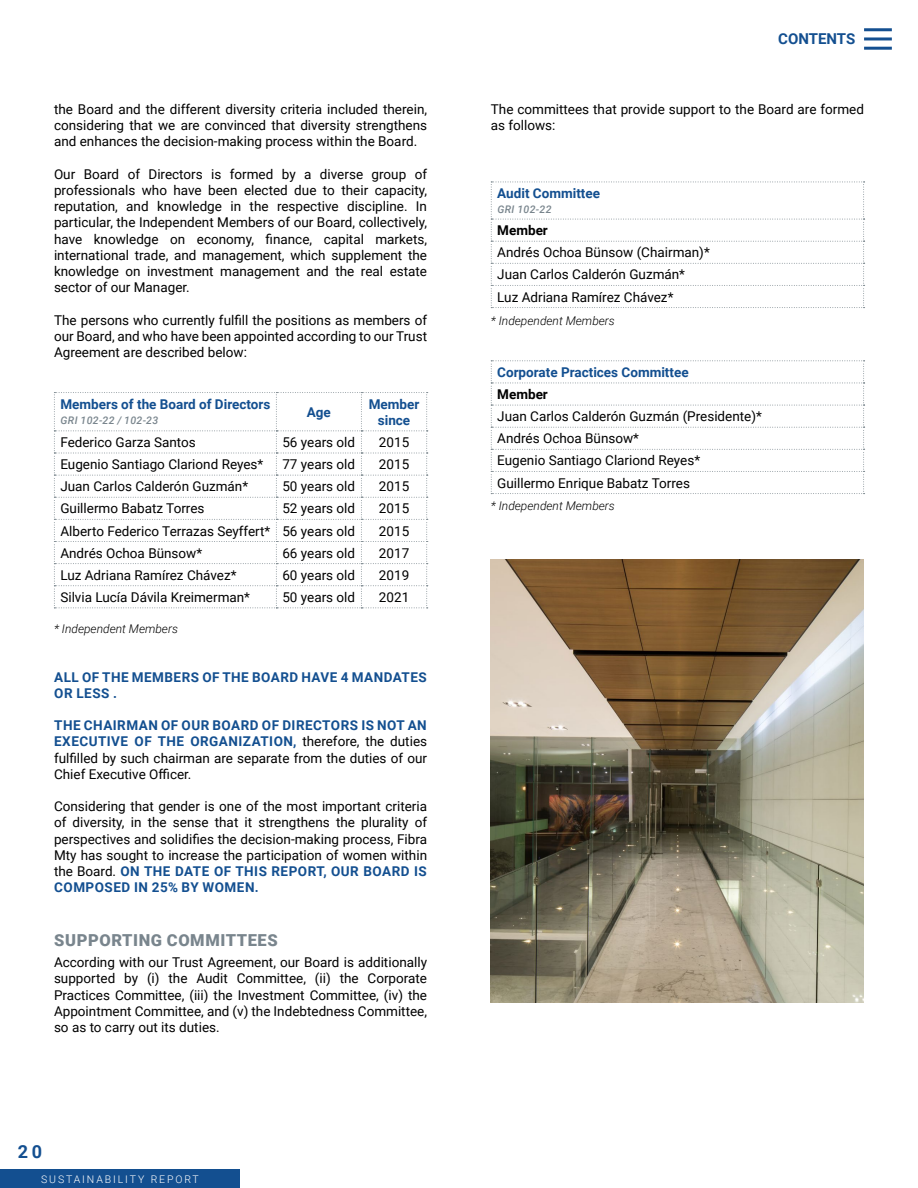
<style>
.page{position:relative;width:918px;height:1188px;background:#fff}
.page>*{position:absolute;margin:0;border:0;box-sizing:border-box;transform-origin:0 0}
.t1{font:700 18px "Roboto";color:#134f90}
.t2{font:900 16.5px "Roboto";letter-spacing:.035em;color:#79858d}
.t3{font:700 15px "Roboto";color:#134f90}
.t4{font:13.5px/16.2px "Roboto";color:#000;text-align:justify}
.t5{font:700 13.5px/16.2px "Roboto";color:#134f90;text-align:center}
.t6{font:700 13.5px/16.2px "Roboto";letter-spacing:.035em;color:#134f90}
.t7{font:700 13.5px "Roboto";color:#000}
.t8{font:italic 300 12px "Roboto";color:#000}
.t9{font:italic 500 10.5px "Roboto";letter-spacing:.035em;color:#79858d}
.t10{font:300 10.5px "Roboto";letter-spacing:.18em;color:#fff}
.s1{font-weight:700;color:#134f90}
</style>
<div class="page">
<div style="left:0;top:1169px;width:240px;height:19px;background:#134f90"></div>
<hr style="left:864px;top:47px;width:28px;height:3px;background:#134f90">
<hr style="left:864px;top:28px;width:28px;height:3px;background:#134f90">
<hr style="left:864px;top:37px;width:28px;height:3px;background:#134f90">
<svg style="left:54px;top:392px;width:374px;height:216px"></svg>
<svg style="left:491px;top:182px;width:374px;height:126px"></svg>
<svg style="left:491px;top:360px;width:374px;height:134px"></svg>
<img style="left:491px;top:559px;width:373px;height:443px">
<p class="t4" style="left:54px;top:101px;width:375px">the Board and the different diversity criteria included therein, considering that we are convinced that diversity strengthens and enhances the decision-making process within the Board.</p>
<p class="t4" style="left:54px;top:165px;width:375px">Our Board of Directors is formed by a diverse group of professionals who have been elected due to their capacity, reputation, and knowledge in the respective discipline. In particular, the Independent Members of our Board, collectively, have knowledge on economy, finance, capital markets, international trade, and management, which supplement the knowledge on investment management and the real estate sector of our Manager.</p>
<p class="t4" style="left:54px;top:311px;width:375px">The persons who currently fulfill the positions as members of our Board, and who have been appointed according to our Trust Agreement are described below:</p>
<p class="t5" style="left:60px;top:396px;width:211px">Members of the Board of Directors</p>
<p class="t9" style="left:61px;top:413px;width:99px">GRI 102-22 / 102-23</p>
<p class="t5" style="left:307px;top:403px;width:26px">Age</p>
<p class="t5" style="left:369px;top:395px;width:52px">Member since</p>
<p class="t4" style="left:60px;top:434px;width:137px">Federico Garza Santos</p>
<p class="t4" style="left:282px;top:434px;width:74px">56 years old</p>
<p class="t4" style="left:379px;top:434px;width:32px">2015</p>
<p class="t4" style="left:60px;top:456px;width:204px">Eugenio Santiago Clariond Reyes*</p>
<p class="t4" style="left:282px;top:456px;width:74px">77 years old</p>
<p class="t4" style="left:379px;top:456px;width:32px">2015</p>
<p class="t4" style="left:60px;top:478px;width:189px">Juan Carlos Calderón Guzmán*</p>
<p class="t4" style="left:282px;top:478px;width:74px">50 years old</p>
<p class="t4" style="left:379px;top:478px;width:32px">2015</p>
<p class="t4" style="left:60px;top:500px;width:146px">Guillermo Babatz Torres</p>
<p class="t4" style="left:282px;top:500px;width:74px">52 years old</p>
<p class="t4" style="left:379px;top:500px;width:32px">2015</p>
<p class="t4" style="left:60px;top:522px;width:296px">Alberto Federico Terrazas Seyffert* 56 years old</p>
<p class="t4" style="left:379px;top:522px;width:32px">2015</p>
<p class="t4" style="left:60px;top:544px;width:143px">Andrés Ochoa Bünsow*</p>
<p class="t4" style="left:282px;top:544px;width:74px">66 years old</p>
<p class="t4" style="left:379px;top:544px;width:32px">2017</p>
<p class="t4" style="left:60px;top:566px;width:178px">Luz Adriana Ramírez Chávez*</p>
<p class="t4" style="left:282px;top:566px;width:74px">60 years old</p>
<p class="t4" style="left:379px;top:566px;width:32px">2019</p>
<p class="t4" style="left:60px;top:588px;width:191px">Silvia Lucía Dávila Kreimerman*</p>
<p class="t4" style="left:282px;top:588px;width:74px">50 years old</p>
<p class="t4" style="left:379px;top:588px;width:32px">2021</p>
<p class="t8" style="left:54px;top:620px;width:125px">* Independent Members</p>
<p class="t6" style="left:54px;top:668px;width:374px">ALL OF THE MEMBERS OF THE BOARD HAVE 4 MANDATES<br>OR LESS .</p>
<p class="t4" style="left:54px;top:717px;width:375px"><span class="s1">THE CHAIRMAN OF OUR BOARD OF DIRECTORS IS NOT AN EXECUTIVE OF THE ORGANIZATION,</span> therefore, the duties fulfilled by such chairman are separate from the duties of our Chief Executive Officer.</p>
<p class="t4" style="left:54px;top:798px;width:375px">Considering that gender is one of the most important criteria of diversity, in the sense that it strengthens the plurality of perspectives and solidifies the decision-making process, Fibra Mty has sought to increase the participation of women within the Board. <span class="s1">ON THE DATE OF THIS REPORT, OUR BOARD IS COMPOSED IN 25% BY WOMEN.</span></p>
<p class="t2" style="left:54px;top:929px;width:225px">SUPPORTING COMMITTEES</p>
<p class="t4" style="left:54px;top:954px;width:375px">According with our Trust Agreement, our Board is additionally supported by (i) the Audit Committee, (ii) the Corporate Practices Committee, (iii) the Investment Committee, (iv) the Appointment Committee, and (v) the Indebtedness Committee, so as to carry out its duties.</p>
<h1 class="t1" style="left:18px;top:1139px;width:26px">20</h1>
<p class="t10" style="left:41px;top:1171px;width:159px">SUSTAINABILITY REPORT</p>
<p class="t3" style="left:778px;top:28px;width:79px">CONTENTS</p>
<p class="t4" style="left:491px;top:101px;width:375px">The committees that provide support to the Board are formed as follows:</p>
<p class="t5" style="left:497px;top:185px;width:104px">Audit Committee</p>
<p class="t9" style="left:497px;top:202px;width:56px">GRI 102-22</p>
<p class="t7" style="left:497px;top:221px;width:52px">Member</p>
<p class="t4" style="left:497px;top:241px;width:214px;line-height:22.2px;text-align:left">Andrés Ochoa Bünsow (Chairman)*<br>Juan Carlos Calderón Guzmán*<br>Luz Adriana Ramírez Chávez*</p>
<p class="t8" style="left:491px;top:313px;width:125px">* Independent Members</p>
<p class="t5" style="left:497px;top:364px;width:193px">Corporate Practices Committee</p>
<p class="t7" style="left:497px;top:385px;width:52px">Member</p>
<p class="t4" style="left:497px;top:405px;width:266px;line-height:22.2px;text-align:left">Juan Carlos Calderón Guzmán (Presidente)* Andrés Ochoa Bünsow*<br>Eugenio Santiago Clariond Reyes*<br>Guillermo Enrique Babatz Torres</p>
<p class="t8" style="left:491px;top:498px;width:125px">* Independent Members</p>
</div>
